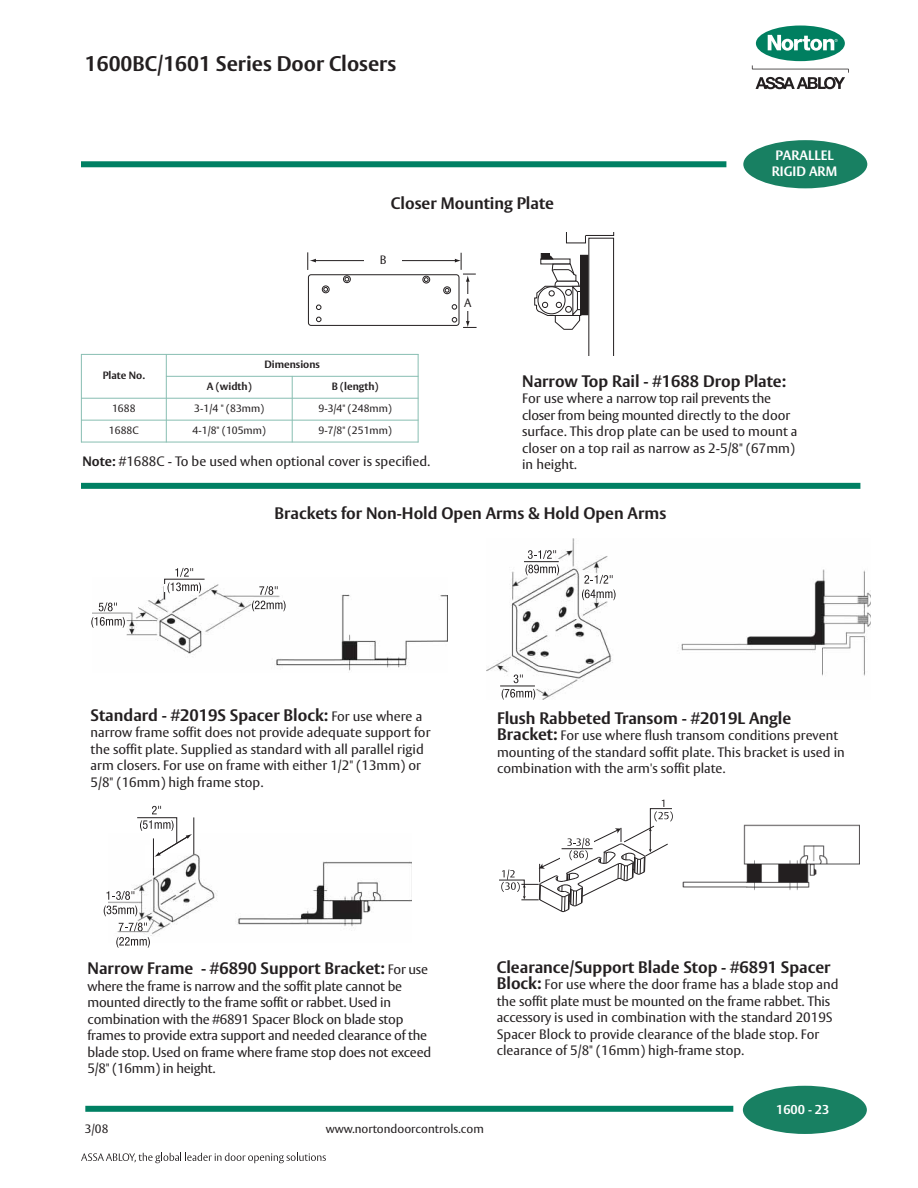
<style>
.page{position:relative;width:918px;height:1188px;background:#fff}
.page>*{position:absolute;margin:0;border:0;box-sizing:border-box;transform-origin:0 0}
.t1{font:700 21px "Vesta";color:#231f20}
.t2{font:700 16.5px "Vesta";color:#231f20}
.t3{font:13.5px/16.5px "Vesta";color:#231f20}
.t4{font:700 13.5px/16.2px "Vesta";color:#fff}
.t5{font:700 12.75px "Vesta";color:#fff}
.t6{font:12px "Vesta";color:#231f20}
.t7{font:10.5px "Vesta";color:#231f20}
.t8{font:700 10.5px "Vesta";color:#231f20}
.s1{font-weight:700}
.s2{font-weight:400;font-size:13.5px}
.s3{font-weight:700;font-size:16.5px}
</style>
<div class="page">
<div style="left:741px;top:138px;width:129px;height:53px;background:#188062;border:2px solid #fff;border-radius:50%"></div>
<div style="left:81px;top:161px;width:645px;height:6px;background:#008063"></div>
<svg style="left:752px;top:65px;width:97px;height:24px"></svg>
<div style="left:756px;top:26px;width:89px;height:35px;background:#007f60;border-radius:50%"></div>
<svg style="left:768px;top:35px;width:70px;height:16px"></svg>
<div style="left:85px;top:1106px;width:648px;height:6px;background:#008063"></div>
<svg style="left:81px;top:1153px;width:245px;height:10px"></svg>
<div style="left:81px;top:483px;width:779px;height:6px;background:#008063"></div>
<img style="left:93px;top:584px;width:354px;height:87px">
<svg style="left:99px;top:602px;width:18px;height:9px"></svg>
<svg style="left:91px;top:617px;width:34px;height:11px"></svg>
<svg style="left:164px;top:568px;width:41px;height:32px"></svg>
<svg style="left:259px;top:586px;width:19px;height:9px"></svg>
<svg style="left:252px;top:601px;width:34px;height:10px"></svg>
<img style="left:487px;top:539px;width:383px;height:161px">
<svg style="left:528px;top:550px;width:28px;height:9px"></svg>
<svg style="left:525px;top:565px;width:34px;height:10px"></svg>
<hr style="left:524px;top:561px;width:35px;height:1px;background:#231f20">
<svg style="left:514px;top:674px;width:9px;height:9px"></svg>
<svg style="left:502px;top:689px;width:33px;height:11px"></svg>
<hr style="left:500px;top:686px;width:35px;height:1px;background:#231f20">
<svg style="left:582px;top:575px;width:34px;height:25px"></svg>
<img style="left:108px;top:853px;width:303px;height:83px">
<svg style="left:194px;top:817px;width:1px;height:36px"></svg>
<div style="left:146px;top:845px;width:21px;height:23px;background:#fff"></div>
<hr style="left:153px;top:838px;width:1px;height:37px;background:#231f20">
<hr style="left:193px;top:817px;width:1px;height:37px;background:#231f20">
<svg style="left:136px;top:806px;width:56px;height:51px"></svg>
<svg style="left:106px;top:891px;width:29px;height:9px"></svg>
<svg style="left:104px;top:906px;width:33px;height:10px"></svg>
<svg style="left:119px;top:922px;width:28px;height:9px"></svg>
<svg style="left:116px;top:937px;width:34px;height:11px"></svg>
<img style="left:682px;top:824px;width:177px;height:66px">
<svg style="left:534px;top:233px;width:81px;height:123px"></svg>
<div style="left:581px;top:255px;width:7px;height:60px;background:#231f20"></div>
<div style="left:580px;top:255px;width:8px;height:60px;border:1px solid #231f20"></div>
<svg style="left:345px;top:277px;width:4px;height:4px"></svg>
<div style="left:343px;top:275px;width:8px;height:8px;border:1px solid #231f20;border-radius:50%"></div>
<div style="left:422px;top:276px;width:8px;height:7px;border:1px solid #231f20;border-radius:50%"></div>
<div style="left:322px;top:286px;width:8px;height:7px;border:1px solid #231f20;border-radius:50%"></div>
<svg style="left:445px;top:288px;width:4px;height:4px"></svg>
<div style="left:443px;top:286px;width:8px;height:8px;border:1px solid #231f20;border-radius:50%"></div>
<svg style="left:316px;top:305px;width:5px;height:5px"></svg>
<svg style="left:316px;top:317px;width:5px;height:5px"></svg>
<svg style="left:452px;top:304px;width:5px;height:6px"></svg>
<svg style="left:452px;top:317px;width:5px;height:5px"></svg>
<hr style="left:315px;top:260px;width:141px;height:1px;background:#231f20">
<svg style="left:307px;top:252px;width:9px;height:18px"></svg>
<hr style="left:467px;top:280px;width:1px;height:42px;background:#231f20">
<svg style="left:463px;top:321px;width:14px;height:7px"></svg>
<svg style="left:455px;top:253px;width:21px;height:29px"></svg>
<div style="left:308px;top:274px;width:151px;height:52px;border:1px solid #231f20;border-radius:3px"></div>
<div style="left:464px;top:294px;width:38px;height:16px;background:#fff"></div>
<div style="left:364px;top:248px;width:38px;height:26px;background:#fff"></div>
<svg style="left:499px;top:800px;width:174px;height:113px"></svg>
<hr style="left:81px;top:354px;width:1px;height:88px;background:#88beb2">
<hr style="left:166px;top:354px;width:1px;height:88px;background:#88beb2">
<hr style="left:292px;top:376px;width:1px;height:66px;background:#88beb2">
<hr style="left:418px;top:354px;width:1px;height:88px;background:#88beb2">
<hr style="left:81px;top:354px;width:337px;height:1px;background:#88beb2">
<hr style="left:166px;top:376px;width:252px;height:1px;background:#88beb2">
<hr style="left:81px;top:398px;width:337px;height:1px;background:#88beb2">
<hr style="left:81px;top:420px;width:337px;height:1px;background:#88beb2">
<hr style="left:81px;top:442px;width:337px;height:1px;background:#88beb2">
<div style="left:740px;top:1083px;width:129px;height:53px;background:#188062;border:2px solid #fff;border-radius:50%"></div>
<h1 class="t1" style="left:85px;top:54px;width:313px">1600BC/1601 Series Door Closers</h1>
<p class="t2" style="left:391px;top:197px;width:165px">Closer Mounting Plate</p>
<p class="t8" style="left:264px;top:360px;width:57px">Dimensions</p>
<p class="t6" style="left:380px;top:255px;width:8px">B</p>
<p class="t6" style="left:464px;top:298px;width:9px">A</p>
<p class="t4" style="left:772px;top:148px;width:67px">PARALLEL<br>RIGID ARM</p>
<p class="t8" style="left:103px;top:371px;width:44px">Plate No.</p>
<p class="t8" style="left:207px;top:382px;width:46px">A (width)</p>
<p class="t8" style="left:332px;top:382px;width:48px">B (length)</p>
<p class="t7" style="left:112px;top:404px;width:25px">1688</p>
<p class="t7" style="left:194px;top:404px;width:71px">3-1/4 " (83mm)</p>
<p class="t7" style="left:318px;top:404px;width:75px">9-3/4" (248mm)</p>
<p class="t7" style="left:109px;top:426px;width:31px">1688C</p>
<p class="t7" style="left:193px;top:426px;width:75px">4-1/8" (105mm)</p>
<p class="t7" style="left:318px;top:426px;width:75px">9-7/8" (251mm)</p>
<p class="t3" style="left:82px;top:454px;width:349px"><span class="s1">Note:</span> #1688C - To be used when optional cover is specified.</p>
<p class="t2" style="left:522px;top:374px;width:266px">Narrow Top Rail - #1688 Drop Plate:</p>
<p class="t3" style="left:522px;top:391px;width:277px">For use where a narrow top rail prevents the closer from being mounted directly to the door surface. This drop plate can be used to mount a closer on a top rail as narrow as 2-5/8" (67mm) in height.</p>
<p class="t2" style="left:274px;top:507px;width:393px">Brackets for Non-Hold Open Arms &amp; Hold Open Arms</p>
<p class="t2" style="left:91px;top:708px;width:333px">Standard - #2019S Spacer Block: <span class="s2">For use where a</span></p>
<p class="t3" style="left:91px;top:726px;width:341px">narrow frame soffit does not provide adequate support for the soffit plate. Supplied as standard with all parallel rigid arm closers. For use on frame with either 1/2" (13mm) or 5/8" (16mm) high frame stop.</p>
<p class="t2" style="left:497px;top:711px;width:296px">Flush Rabbeted Transom - #2019L Angle</p>
<p class="t3" style="left:497px;top:728px;width:349px"><span class="s3">Bracket:</span> For use where flush transom conditions prevent mounting of the standard soffit plate. This bracket is used in combination with the arm's soffit plate.</p>
<p class="t2" style="left:88px;top:962px;width:342px">Narrow Frame - #6890 Support Bracket: <span class="s2">For use</span></p>
<p class="t3" style="left:88px;top:979px;width:345px">where the frame is narrow and the soffit plate cannot be mounted directly to the frame soffit or rabbet. Used in combination with the #6891 Spacer Block on blade stop frames to provide extra support and needed clearance of the blade stop. Used on frame where frame stop does not exceed 5/8" (16mm) in height.</p>
<p class="t6" style="left:85px;top:1124px;width:25px">3/08</p>
<p class="t6" style="left:326px;top:1123px;width:160px">www.nortondoorcontrols.com</p>
<p class="t2" style="left:497px;top:960px;width:335px">Clearance/Support Blade Stop - #6891 Spacer</p>
<p class="t3" style="left:497px;top:977px;width:343px"><span class="s3">Block:</span> For use where the door frame has a blade stop and the soffit plate must be mounted on the frame rabbet. This accessory is used in combination with the standard 2019S Spacer Block to provide clearance of the blade stop. For clearance of 5/8" (16mm) high-frame stop.</p>
<p class="t5" style="left:776px;top:1104px;width:55px">1600 - 23</p>
</div>
